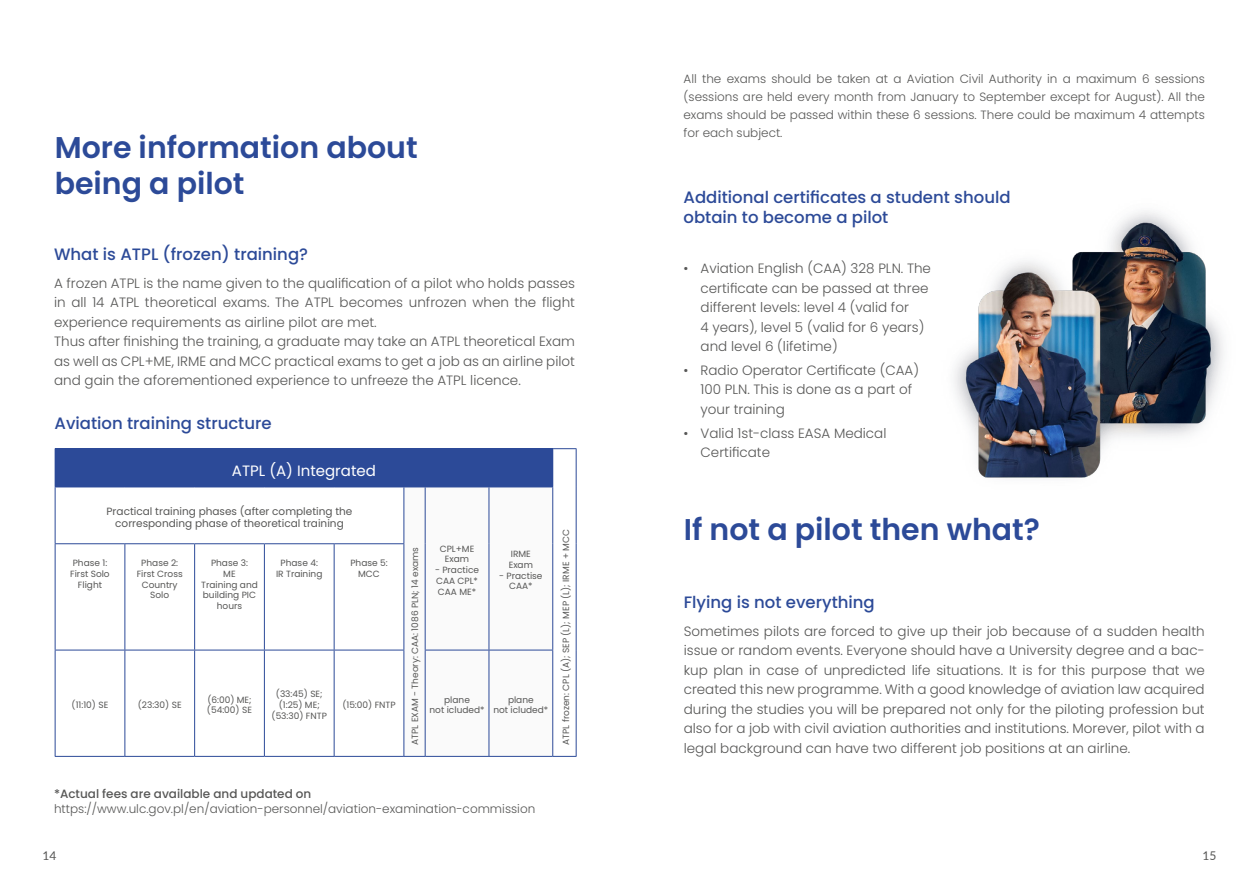
<style>
.page{position:relative;width:1259px;height:893px;background:#fff}
.page>*{position:absolute;margin:0;border:0;box-sizing:border-box;transform-origin:0 0}
.t1{font:600 30px/36px "Poppins";color:#2c4a98}
.t2{font:500 16.5px/19.8px "Poppins";color:#2c4a98}
.t3{font:15px "Poppins";color:#fff}
.t4{font:300 13.5px/19.5px "Poppins";color:#575756}
.t5{font:300 12px/18px "Poppins";color:#575756;text-align:justify}
.t6{font:500 12px "Poppins";color:#575756}
.t7{font:12px "Lato";color:#575756}
.t8{font:10.5px/12.6px "Poppins";color:#575756;text-align:center}
.t9{font:9px/10.8px "Poppins";color:#575756;text-align:center}
</style>
<div class="page">
<div style="left:55px;top:449px;width:498px;height:38px;background:#2c4a98"></div>
<hr style="left:55px;top:448px;width:70px;height:1px;background:#2c4a98">
<hr style="left:125px;top:448px;width:70px;height:1px;background:#2c4a98">
<hr style="left:195px;top:448px;width:69px;height:1px;background:#2c4a98">
<hr style="left:264px;top:448px;width:70px;height:1px;background:#2c4a98">
<hr style="left:334px;top:448px;width:70px;height:1px;background:#2c4a98">
<svg style="left:404px;top:448px;width:21px;height:1px"></svg>
<hr style="left:425px;top:448px;width:64px;height:1px;background:#2c4a98">
<hr style="left:489px;top:448px;width:64px;height:1px;background:#2c4a98">
<svg style="left:553px;top:448px;width:23px;height:1px"></svg>
<hr style="left:576px;top:449px;width:1px;height:38px;background:#2c4a98">
<hr style="left:576px;top:487px;width:1px;height:57px;background:#2c4a98">
<hr style="left:576px;top:544px;width:1px;height:106px;background:#2c4a98">
<hr style="left:576px;top:650px;width:1px;height:106px;background:#2c4a98">
<hr style="left:55px;top:487px;width:70px;height:1px;background:#2c4a98">
<hr style="left:55px;top:487px;width:1px;height:56px;background:#2c4a98">
<hr style="left:125px;top:487px;width:70px;height:1px;background:#2c4a98">
<hr style="left:195px;top:487px;width:69px;height:1px;background:#2c4a98">
<hr style="left:264px;top:487px;width:70px;height:1px;background:#2c4a98">
<hr style="left:334px;top:487px;width:70px;height:1px;background:#2c4a98">
<hr style="left:403px;top:487px;width:1px;height:56px;background:#2c4a98">
<svg style="left:404px;top:487px;width:172px;height:270px"></svg>
<hr style="left:425px;top:487px;width:64px;height:1px;background:#2c4a98">
<hr style="left:425px;top:487px;width:1px;height:57px;background:#2c4a98">
<hr style="left:489px;top:487px;width:64px;height:1px;background:#2c4a98">
<hr style="left:488px;top:487px;width:1px;height:57px;background:#2c4a98">
<hr style="left:552px;top:487px;width:1px;height:57px;background:#2c4a98">
<hr style="left:425px;top:544px;width:1px;height:106px;background:#2c4a98">
<hr style="left:488px;top:544px;width:1px;height:106px;background:#2c4a98">
<hr style="left:552px;top:544px;width:1px;height:106px;background:#2c4a98">
<hr style="left:55px;top:543px;width:70px;height:1px;background:#2c4a98">
<hr style="left:55px;top:544px;width:1px;height:106px;background:#2c4a98">
<hr style="left:125px;top:543px;width:70px;height:1px;background:#2c4a98">
<hr style="left:124px;top:544px;width:1px;height:106px;background:#2c4a98">
<hr style="left:195px;top:543px;width:69px;height:1px;background:#2c4a98">
<hr style="left:194px;top:544px;width:1px;height:106px;background:#2c4a98">
<hr style="left:264px;top:543px;width:70px;height:1px;background:#2c4a98">
<hr style="left:264px;top:544px;width:1px;height:106px;background:#2c4a98">
<hr style="left:334px;top:543px;width:70px;height:1px;background:#2c4a98">
<hr style="left:334px;top:544px;width:1px;height:106px;background:#2c4a98">
<hr style="left:403px;top:544px;width:1px;height:106px;background:#2c4a98">
<hr style="left:55px;top:650px;width:70px;height:1px;background:#2c4a98">
<hr style="left:55px;top:650px;width:1px;height:106px;background:#2c4a98">
<hr style="left:125px;top:650px;width:70px;height:1px;background:#2c4a98">
<hr style="left:124px;top:650px;width:1px;height:106px;background:#2c4a98">
<hr style="left:195px;top:650px;width:69px;height:1px;background:#2c4a98">
<hr style="left:194px;top:650px;width:1px;height:106px;background:#2c4a98">
<hr style="left:264px;top:650px;width:70px;height:1px;background:#2c4a98">
<hr style="left:264px;top:650px;width:1px;height:106px;background:#2c4a98">
<hr style="left:334px;top:650px;width:70px;height:1px;background:#2c4a98">
<hr style="left:334px;top:650px;width:1px;height:106px;background:#2c4a98">
<hr style="left:403px;top:650px;width:1px;height:106px;background:#2c4a98">
<hr style="left:55px;top:756px;width:70px;height:1px;background:#2c4a98">
<hr style="left:125px;top:756px;width:70px;height:1px;background:#2c4a98">
<hr style="left:195px;top:756px;width:69px;height:1px;background:#2c4a98">
<hr style="left:264px;top:756px;width:70px;height:1px;background:#2c4a98">
<hr style="left:334px;top:756px;width:70px;height:1px;background:#2c4a98">
<hr style="left:425px;top:650px;width:64px;height:1px;background:#2c4a98">
<hr style="left:425px;top:650px;width:1px;height:106px;background:#2c4a98">
<hr style="left:489px;top:650px;width:64px;height:1px;background:#2c4a98">
<hr style="left:488px;top:650px;width:1px;height:106px;background:#2c4a98">
<hr style="left:552px;top:650px;width:1px;height:106px;background:#2c4a98">
<hr style="left:425px;top:756px;width:64px;height:1px;background:#2c4a98">
<hr style="left:489px;top:756px;width:64px;height:1px;background:#2c4a98">
<img style="left:954px;top:211px;width:269px;height:267px">
<h1 class="t1" style="left:55px;top:130px;width:364px">More information about being a pilot</h1>
<p class="t2" style="left:54px;top:244px;width:255px">What is ATPL (frozen) training?</p>
<p class="t4" style="left:54px;top:273px;width:522px">A frozen ATPL is the name given to the qualification of a pilot who holds passes in all 14 ATPL theoretical exams. The ATPL becomes unfrozen when the flight experience requirements as airline pilot are met.<br>Thus after finishing the training, a graduate may take an ATPL theoretical Exam as well as CPL+ME, IRME and MCC practical exams to get a job as an airline pilot and gain the aforementioned experience to unfreeze the ATPL licence.</p>
<p class="t2" style="left:55px;top:413px;width:219px">Aviation training structure</p>
<p class="t3" style="left:232px;top:462px;width:145px">ATPL (A) Integrated</p>
<p class="t8" style="left:107px;top:505px;width:247px">Practical training phases (after completing the corresponding phase of theoretical training</p>
<p class="t9" style="left:440px;top:543px;width:36px">CPL+ME<br>Exam</p>
<p class="t9" style="left:435px;top:565px;width:46px;text-align:justify">- Practice CAA CPL* CAA ME*</p>
<p class="t9" style="left:410px;top:745px;width:199px;rotate:-90deg">ATPL EXAM - Theory: CAA: 1086 PLN; 14 exams</p>
<p class="t9" style="left:509px;top:548px;width:26px;text-align:left">IRME<br>Exam</p>
<p class="t9" style="left:499px;top:570px;width:45px">- Practise<br>CAA*</p>
<p class="t9" style="left:70px;top:557px;width:41px">Phase 1:<br>First Solo<br>Flight</p>
<p class="t9" style="left:137px;top:557px;width:47px">Phase 2:<br>First Cross<br>Country<br>Solo</p>
<p class="t9" style="left:201px;top:557px;width:58px">Phase 3:<br>ME<br>Training and building PIC hours</p>
<p class="t9" style="left:276px;top:557px;width:48px">Phase 4:<br>IR Training</p>
<p class="t9" style="left:350px;top:557px;width:39px">Phase 5:<br>MCC</p>
<p class="t9" style="left:72px;top:699px;width:38px">(11:10) SE</p>
<p class="t9" style="left:138px;top:699px;width:45px">(23:30) SE</p>
<p class="t9" style="left:207px;top:694px;width:47px;text-align:left">(6:00) ME; (54:00) SE</p>
<p class="t9" style="left:271px;top:689px;width:57px">(33:45) SE; (1:25) ME; (53:30) FNTP</p>
<p class="t9" style="left:342px;top:699px;width:55px">(15:00) FNTP</p>
<p class="t9" style="left:429px;top:694px;width:56px">plane<br>not icluded*</p>
<p class="t9" style="left:493px;top:694px;width:56px">plane<br>not icluded*</p>
<p class="t9" style="left:561px;top:745px;width:217px;rotate:-90deg">ATPL frozen: CPL (A); SEP (L); MEP (L); IRME + MCC</p>
<p class="t6" style="left:54px;top:787px;width:259px">*Actual fees are available and updated on</p>
<p class="t5" style="left:54px;top:800px;width:483px">https://www.ulc.gov.pl/en/aviation-personnel/aviation-examination-commission</p>
<p class="t5" style="left:683px;top:70px;width:523px">All the exams should be taken at a Aviation Civil Authority in a maximum 6 sessions (sessions are held every month from January to September except for August). All the exams should be passed within these 6 sessions. There could be maximum 4 attempts for each subject.</p>
<p class="t2" style="left:683px;top:188px;width:328px">Additional certificates a student should obtain to become a pilot</p>
<p class="t4" style="left:700px;top:259px;width:232px;text-indent:-17px">• Aviation English (CAA) 328 PLN. The certificate can be passed at three different levels: level 4 (valid for<br>4 years), level 5 (valid for 6 years) and level 6 (lifetime)</p>
<p class="t4" style="left:700px;top:360px;width:220px;text-indent:-17px">• Radio Operator Certificate (CAA)<br>100 PLN. This is done as a part of your training</p>
<p class="t4" style="left:700px;top:423px;width:187px;text-indent:-17px">• Valid 1st-class EASA Medical<br>Certificate</p>
<h1 class="t1" style="left:684px;top:511px;width:358px">If not a pilot then what?</h1>
<p class="t2" style="left:684px;top:592px;width:193px">Flying is not everything</p>
<p class="t4" style="left:684px;top:621px;width:522px;text-align:justify">Sometimes pilots are forced to give up their job because of a sudden health issue or random events. Everyone should have a University degree and a bac&shy;kup plan in case of unpredicted life situations. It is for this purpose that we created this new programme. With a good knowledge of aviation law acquired during the studies you will be prepared not only for the piloting profession but also for a job with civil aviation authorities and institutions. Morever, pilot with a legal background can have two different job positions at an airline.</p>
<p class="t7" style="left:43px;top:847px;width:16px">14</p>
<p class="t7" style="left:1202px;top:847px;width:16px">15</p>
</div>
